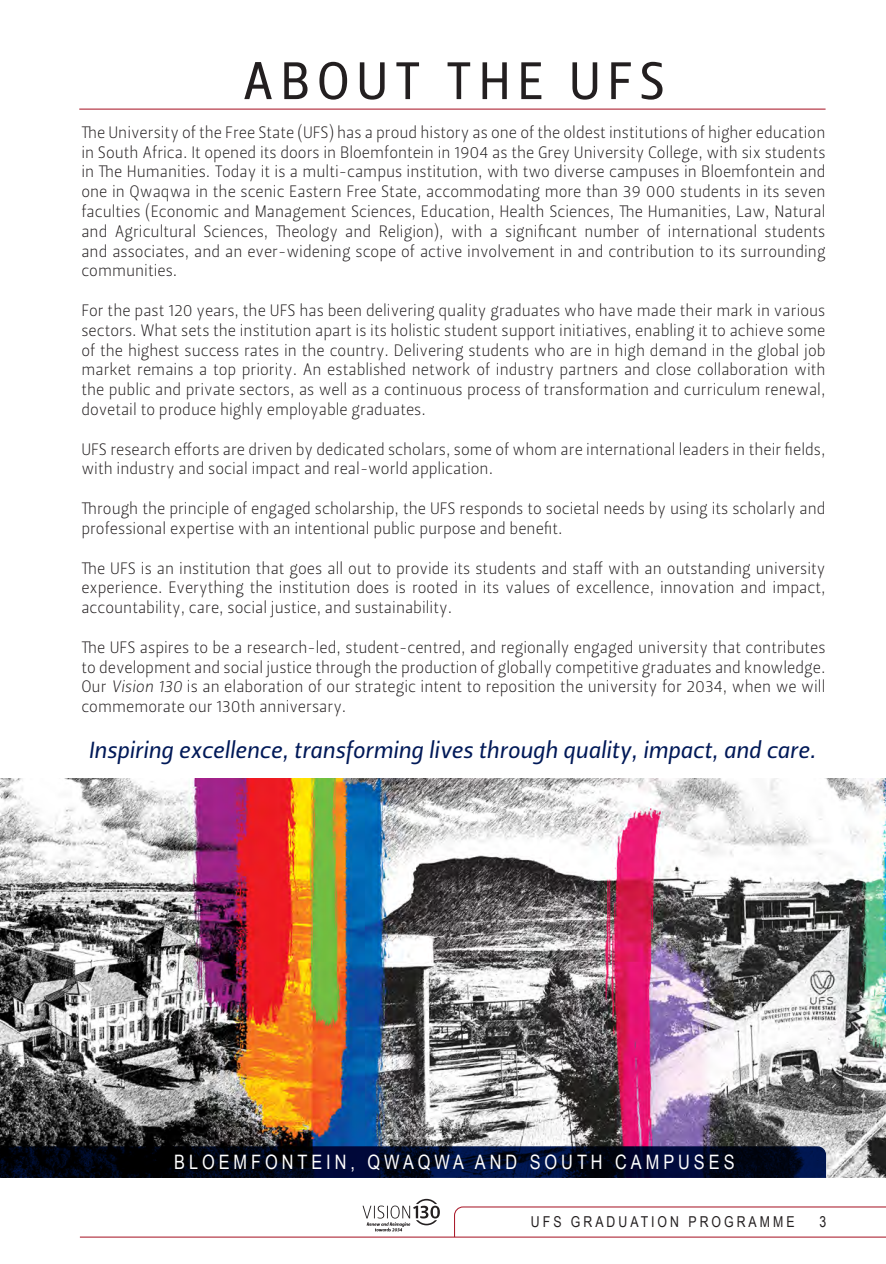
<style>
.page{position:relative;width:886px;height:1264px;background:#fff}
.page>*{position:absolute;margin:0;border:0;box-sizing:border-box;transform-origin:0 0}
.t1{font:52.5px "Leitura Sans Grot 2";letter-spacing:.135em;color:#231f20}
.t2{font:23.25px "Leitura Sans Italic 2";color:#011958}
.t3{font:19.95px "Arial Narrow";letter-spacing:.2em;color:#fff}
.t4{font:16.5px/19.8px "Leitura Sans Grot 1";color:#231f20;text-align:justify}
.t5{font:15px "Arial Narrow";letter-spacing:.2em;color:#231f20}
.s1{font-family:"Leitura Sans Italic 1"}
</style>
<div class="page">
<svg style="left:363px;top:1198px;width:77px;height:33px"></svg>
<hr style="left:79px;top:109px;width:746px;height:1px;background:#aa1d2d">
<hr style="left:80px;top:1236px;width:374px;height:1px;background:#aa1d2d">
<svg style="left:453px;top:1206px;width:433px;height:32px"></svg>
<img style="left:0;top:779px;width:886px;height:399px">
<svg style="left:0;top:1146px;width:826px;height:32px;background:#010822"></svg>
<p class="t1" style="left:243px;top:45px;width:424px">ABOUT THE UFS</p>
<p class="t4" style="left:81px;top:122px;width:746px">The University of the Free State (UFS) has a proud history as one of the oldest institutions of higher education in South Africa. It opened its doors in Bloemfontein in 1904 as the Grey University College, with six students in The Humanities. Today it is a multi-campus institution, with two diverse campuses in Bloemfontein and one in Qwaqwa in the scenic Eastern Free State, accommodating more than 39 000 students in its seven faculties (Economic and Management Sciences, Education, Health Sciences, The Humanities, Law, Natural and Agricultural Sciences, Theology and Religion), with a significant number of international students and associates, and an ever-widening scope of active involvement in and contribution to its surrounding communities.</p>
<p class="t4" style="left:81px;top:301px;width:746px">For the past 120 years, the UFS has been delivering quality graduates who have made their mark in various sectors. What sets the institution apart is its holistic student support initiatives, enabling it to achieve some of the highest success rates in the country. Delivering students who are in high demand in the global job market remains a top priority. An established network of industry partners and close collaboration with the public and private sectors, as well as a continuous process of transformation and curriculum renewal, dovetail to produce highly employable graduates.</p>
<p class="t4" style="left:81px;top:439px;width:746px">UFS research efforts are driven by dedicated scholars, some of whom are international leaders in their fields, with industry and social impact and real-world application.</p>
<p class="t4" style="left:81px;top:499px;width:746px">Through the principle of engaged scholarship, the UFS responds to societal needs by using its scholarly and professional expertise with an intentional public purpose and benefit.</p>
<p class="t4" style="left:81px;top:558px;width:746px">The UFS is an institution that goes all out to provide its students and staff with an outstanding university experience. Everything the institution does is rooted in its values of excellence, innovation and impact, accountability, care, social justice, and sustainability.</p>
<p class="t4" style="left:81px;top:637px;width:746px">The UFS aspires to be a research-led, student-centred, and regionally engaged university that contributes to development and social justice through the production of globally competitive graduates and knowledge.<br>Our <span class="s1">Vision 130</span> is an elaboration of our strategic intent to reposition the university for 2034, when we will commemorate our 130th anniversary.</p>
<p class="t2" style="left:89px;top:734px;width:729px">Inspiring excellence, transforming lives through quality, impact, and care.</p>
<p class="t3" style="left:174px;top:1147px;width:562px">BLOEMFONTEIN, QWAQWA AND SOUTH CAMPUSES</p>
<p class="t5" style="left:531px;top:1210px;width:265px">UFS GRADUATION PROGRAMME</p>
<p class="t5" style="left:819px;top:1210px;width:8px">3</p>
</div>
